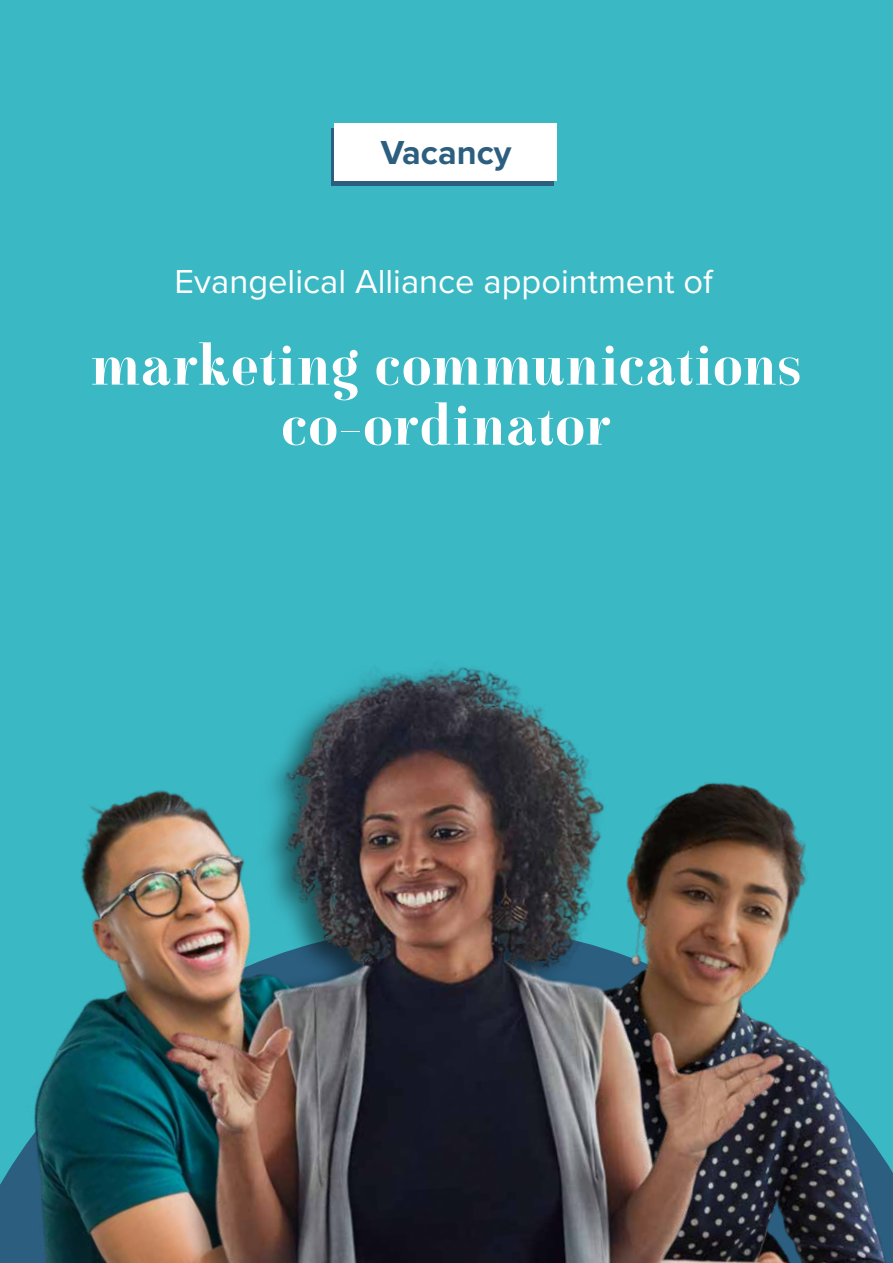
<style>
.page{position:relative;width:893px;height:1263px;background:#3ab8c4}
.page>*{position:absolute;margin:0;border:0;box-sizing:border-box;transform-origin:0 0}
.t1{font:61.5px/60px "Waymar";letter-spacing:.02em;color:#fff;text-align:center}
.t2{font:34.5px "Proxima Nova";color:#fff}
.t3{font:700 34.5px "Proxima Nova";color:#2b5e7f}
</style>
<div class="page">
<div style="left:331px;top:128px;width:222px;height:58px;background:#2b5e7f"></div>
<div style="left:334px;top:123px;width:223px;height:58px;background:#fff"></div>
<img style="left:0;top:806px;width:107px;height:457px">
<img style="left:810px;top:1051px;width:83px;height:212px">
<img style="left:107px;top:667px;width:703px;height:596px">
<p class="t3" style="left:381px;top:127px;width:132px">Vacancy</p>
<p class="t2" style="left:175px;top:256px;width:540px">Evangelical Alliance appointment of</p>
<p class="t1" style="left:92px;top:333px;width:710px">marketing communications co-ordinator</p>
</div>
